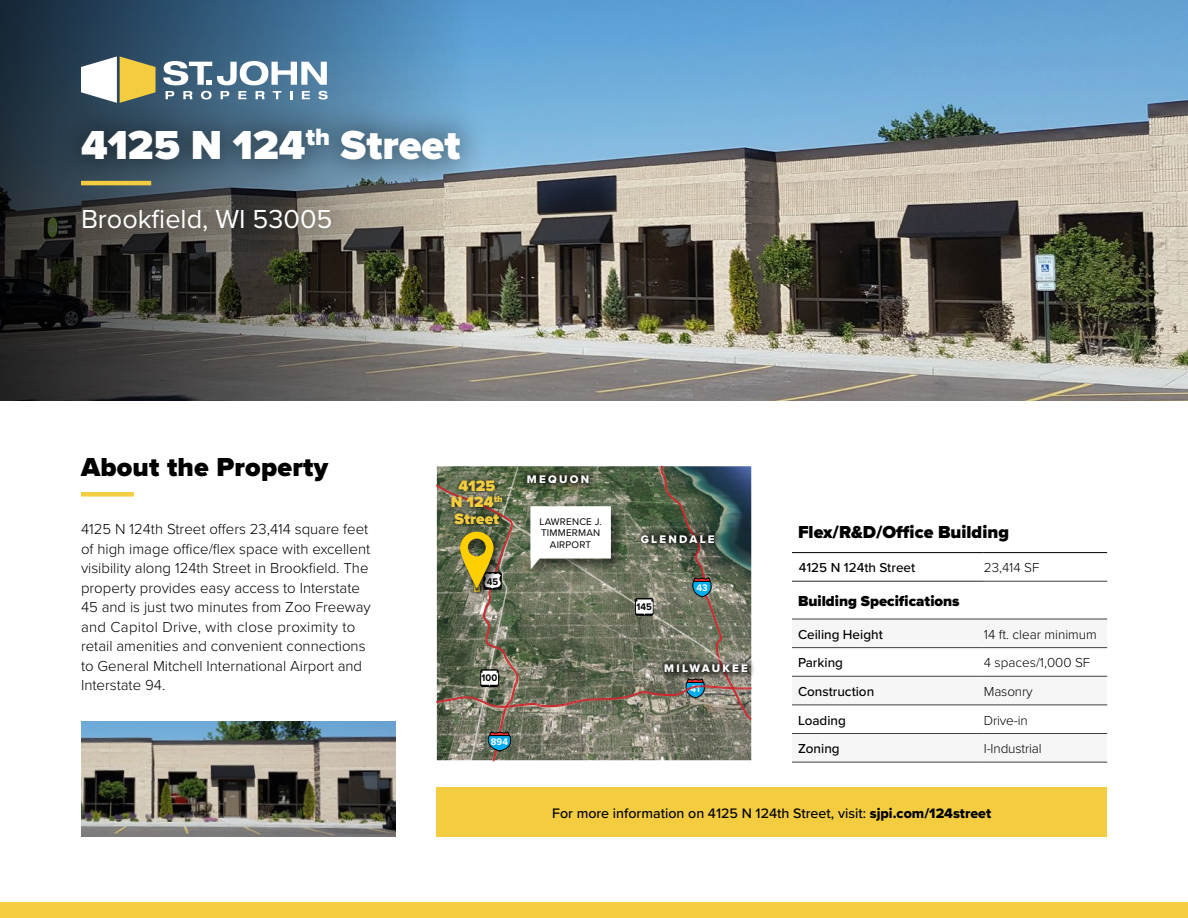
<style>
.page{position:relative;width:1188px;height:918px;background:#fff}
.page>*{position:absolute;margin:0;border:0;box-sizing:border-box;transform-origin:0 0}
.t1{font:900 42px "Proxima Nova";color:#fff}
.t2{font:27px "Proxima Nova";color:#fff}
.t3{font:900 27px "Proxima Nova";letter-spacing:.01em;color:#000}
.t4{font:900 18px "Proxima Nova";color:#000}
.t5{font:900 15.6px/16.5px "Proxima Nova";color:#f3cd3f;text-align:center}
.t6{font:300 15px/19.5px "Proxima Nova";color:#000}
.t7{font:900 15px "Proxima Nova";color:#000}
.t8{font:500 14.25px "Proxima Nova";color:#000}
.t9{font:300 13.5px "Proxima Nova";color:#000}
.t10{font:500 13.5px "Proxima Nova";color:#000}
.t11{font:11.4px "Proxima Nova Extrabld";letter-spacing:.2em;color:#fff}
.t12{font:10.05px/11.4px "Proxima Nova";letter-spacing:.02em;color:#000;text-align:center}
.t13{font:700 10.05px "Proxima Nova";color:#000;scale:.95 1}
.t14{font:700 10.05px "Proxima Nova";color:#fff;scale:.95 1}
.s1{font-family:"Proxima Nova Extrabld";font-weight:400}
</style>
<div class="page">
<img style="left:654px;top:0;width:534px;height:401px">
<svg style="left:792px;top:553px;width:315px;height:66px"></svg>
<svg style="left:792px;top:648px;width:315px;height:114px;fill:#f6f6f6"></svg>
<hr style="left:792px;top:676px;width:192px;height:1px;background:#3d3f41">
<hr style="left:984px;top:676px;width:123px;height:1px;background:#3d3f41">
<hr style="left:792px;top:705px;width:192px;height:1px;background:#3d3f41">
<hr style="left:984px;top:705px;width:123px;height:1px;background:#3d3f41">
<hr style="left:792px;top:733px;width:192px;height:1px;background:#3d3f41">
<hr style="left:984px;top:733px;width:123px;height:1px;background:#3d3f41">
<hr style="left:792px;top:762px;width:192px;height:1px;background:#3d3f41">
<hr style="left:984px;top:762px;width:123px;height:1px;background:#3d3f41">
<hr style="left:984px;top:581px;width:123px;height:1px;background:#3d3f41">
<hr style="left:792px;top:647px;width:192px;height:1px;background:#3d3f41">
<hr style="left:984px;top:647px;width:123px;height:1px;background:#3d3f41">
<hr style="left:792px;top:619px;width:192px;height:1px;background:#3d3f41">
<hr style="left:984px;top:619px;width:123px;height:1px;background:#3d3f41">
<hr style="left:792px;top:552px;width:192px;height:1px;background:#000">
<hr style="left:984px;top:552px;width:123px;height:1px;background:#000">
<hr style="left:792px;top:581px;width:192px;height:1px;background:#282a2c">
<div style="left:81px;top:492px;width:53px;height:5px;background:#f3cd3f"></div>
<img style="left:0;top:0;width:654px;height:401px">
<div style="left:53px;top:101px;width:435px;height:157px;background:#000;opacity:.75"></div>
<hr style="left:81px;top:181px;width:70px;height:4px;background:#f3cd3f">
<div style="left:436px;top:787px;width:671px;height:50px;background:#f3cd3f"></div>
<svg style="left:81px;top:56px;width:75px;height:47px"></svg>
<svg style="left:163px;top:61px;width:164px;height:24px"></svg>
<svg style="left:166px;top:91px;width:8px;height:8px"></svg>
<svg style="left:183px;top:91px;width:10px;height:8px"></svg>
<svg style="left:201px;top:91px;width:11px;height:8px"></svg>
<svg style="left:221px;top:91px;width:8px;height:8px"></svg>
<svg style="left:238px;top:91px;width:8px;height:8px"></svg>
<svg style="left:256px;top:91px;width:9px;height:8px"></svg>
<svg style="left:273px;top:91px;width:8px;height:8px"></svg>
<svg style="left:290px;top:91px;width:2px;height:8px"></svg>
<svg style="left:302px;top:91px;width:8px;height:8px"></svg>
<svg style="left:318px;top:91px;width:10px;height:8px"></svg>
<div style="left:0;top:903px;width:1188px;height:15px;background:#f3cd3f"></div>
<img style="left:81px;top:721px;width:315px;height:116px">
<svg style="left:436px;top:465px;width:318px;height:297px;background:#767a68"></svg>
<h1 class="t1" style="left:81px;top:114px;width:381px">4125 N 124<sup>th</sup> Street</h1>
<h2 class="t2" style="left:81px;top:199px;width:253px">Brookfield, WI 53005</h2>
<h2 class="t3" style="left:81px;top:447px;width:249px">About the Property</h2>
<p class="t6" style="left:81px;top:519px;width:291px">4125 N 124th Street offers 23,414 square feet of high image office/flex space with excellent visibility along 124th Street in Brookfield. The property provides easy access to Interstate 45 and is just two minutes from Zoo Freeway and Capitol Drive, with close proximity to retail amenities and convenient connections to General Mitchell International Airport and Interstate 94.</p>
<p class="t5" style="left:451px;top:477px;width:53px">4125<br>N 124<sup>th<br></sup>Street</p>
<p class="t13" style="left:487px;top:574px;width:14px">45</p>
<p class="t11" style="left:527px;top:470px;width:64px">MEQUON</p>
<p class="t12" style="left:539px;top:515px;width:64px">LAWRENCE J.<br>TIMMERMAN<br>AIRPORT</p>
<p class="t13" style="left:482px;top:671px;width:18px">100</p>
<p class="t14" style="left:491px;top:734px;width:20px">894</p>
<p class="t11" style="left:641px;top:530px;width:75px">GLENDALE</p>
<p class="t13" style="left:637px;top:599px;width:18px">145</p>
<p class="t14" style="left:696px;top:580px;width:13px">43</p>
<p class="t11" style="left:664px;top:660px;width:85px">MILWAUKEE</p>
<p class="t14" style="left:690px;top:681px;width:12px">41</p>
<p class="t4" style="left:798px;top:519px;width:213px">Flex/R&amp;D/Office Building</p>
<p class="t10" style="left:799px;top:558px;width:118px">4125 N 124th Street</p>
<p class="t9" style="left:984px;top:558px;width:57px">23,414 SF</p>
<p class="t7" style="left:798px;top:590px;width:163px">Building Specifications</p>
<p class="t10" style="left:798px;top:624px;width:86px">Ceiling Height</p>
<p class="t9" style="left:984px;top:624px;width:115px">14 ft. clear minimum</p>
<p class="t10" style="left:798px;top:653px;width:47px">Parking</p>
<p class="t9" style="left:984px;top:653px;width:108px">4 spaces/1,000 SF</p>
<p class="t10" style="left:798px;top:681px;width:78px">Construction</p>
<p class="t9" style="left:984px;top:681px;width:50px">Masonry</p>
<p class="t10" style="left:798px;top:710px;width:49px">Loading</p>
<p class="t9" style="left:984px;top:710px;width:45px">Drive-in</p>
<p class="t10" style="left:798px;top:739px;width:43px">Zoning</p>
<p class="t9" style="left:984px;top:739px;width:59px">I-Industrial</p>
<p class="t8" style="left:552px;top:802px;width:441px">For more information on 4125 N 124th Street, visit: <span class="s1">sjpi.com/124street</span></p>
</div>
